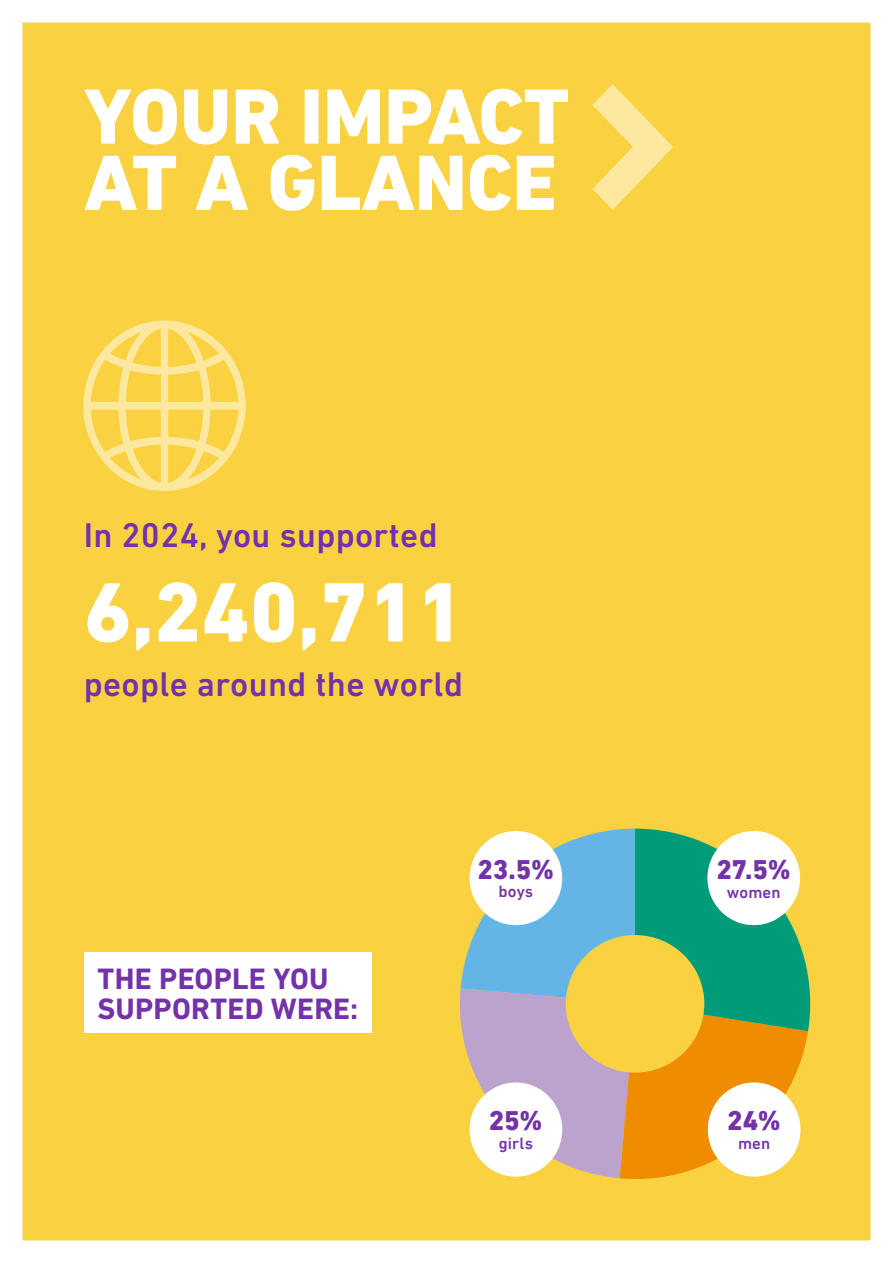
<style>
.page{position:relative;width:893px;height:1263px;background:#fff}
.page>*{position:absolute;margin:0;border:0;box-sizing:border-box;transform-origin:0 0}
.Body_copy{font:800 85.5px "DIN Next LT Pro";color:#fff}
.Body_copy-2{font:800 79.5px/66.2px "DIN Next LT Pro";color:#fff}
.Body_copy-3{font:500 34.8px "DIN Next LT Pro";letter-spacing:.01em;color:#7332aa}
.t1{font:700 30px/30.2px "DIN Next LT Pro";letter-spacing:.01em;color:#7332aa}
.t2{font:800 27.75px "DIN Next LT Pro";letter-spacing:-.01em;color:#7332aa}
.t3{font:500 16.8px "DIN Next LT Pro";letter-spacing:.01em;color:#7332aa}
</style>
<div class="page">
<div style="left:11px;top:11px;width:871px;height:1241px;background:#fad241"></div>
<div style="left:0;top:0;width:893px;height:1263px;border:22px solid #fff"></div>
<svg style="left:459px;top:829px;width:351px;height:350px;background:#92a77f"></svg>
<svg style="left:592px;top:84px;width:81px;height:126px"></svg>
<div style="left:84px;top:952px;width:287px;height:81px;background:#fff"></div>
<div style="left:566px;top:935px;width:138px;height:137px;background:#fad241;border-radius:50%"></div>
<div style="left:707px;top:831px;width:93px;height:94px;background:#fff;border-radius:50%"></div>
<div style="left:470px;top:831px;width:92px;height:94px;background:#fff;border-radius:50%"></div>
<div style="left:470px;top:1082px;width:92px;height:94px;background:#fff;border-radius:50%"></div>
<div style="left:708px;top:1082px;width:92px;height:94px;background:#fff;border-radius:50%"></div>
<svg style="left:83px;top:320px;width:163px;height:171px"></svg>
<p class="Body_copy-2" style="left:84px;top:83px;width:486px">YOUR IMPACT<br>AT A GLANCE</p>
<p class="Body_copy-3" style="left:84px;top:515px;width:355px">In 2024, you supported</p>
<p class="Body_copy" style="left:84px;top:562px;width:382px">6,240,711</p>
<p class="Body_copy-3" style="left:84px;top:663px;width:381px">people around the world</p>
<p class="t1" style="left:98px;top:963px;width:262px">THE PEOPLE YOU<br>SUPPORTED WERE:</p>
<p class="t2" style="left:477px;top:853px;width:78px">23.5%</p>
<p class="t3" style="left:499px;top:882px;width:36px">boys</p>
<p class="t2" style="left:489px;top:1104px;width:55px">25%</p>
<p class="t3" style="left:499px;top:1133px;width:36px">girls</p>
<p class="t2" style="left:716px;top:853px;width:76px">27.5%</p>
<p class="t3" style="left:727px;top:882px;width:55px">women</p>
<p class="t2" style="left:727px;top:1104px;width:55px">24%</p>
<p class="t3" style="left:738px;top:1133px;width:34px">men</p>
</div>
